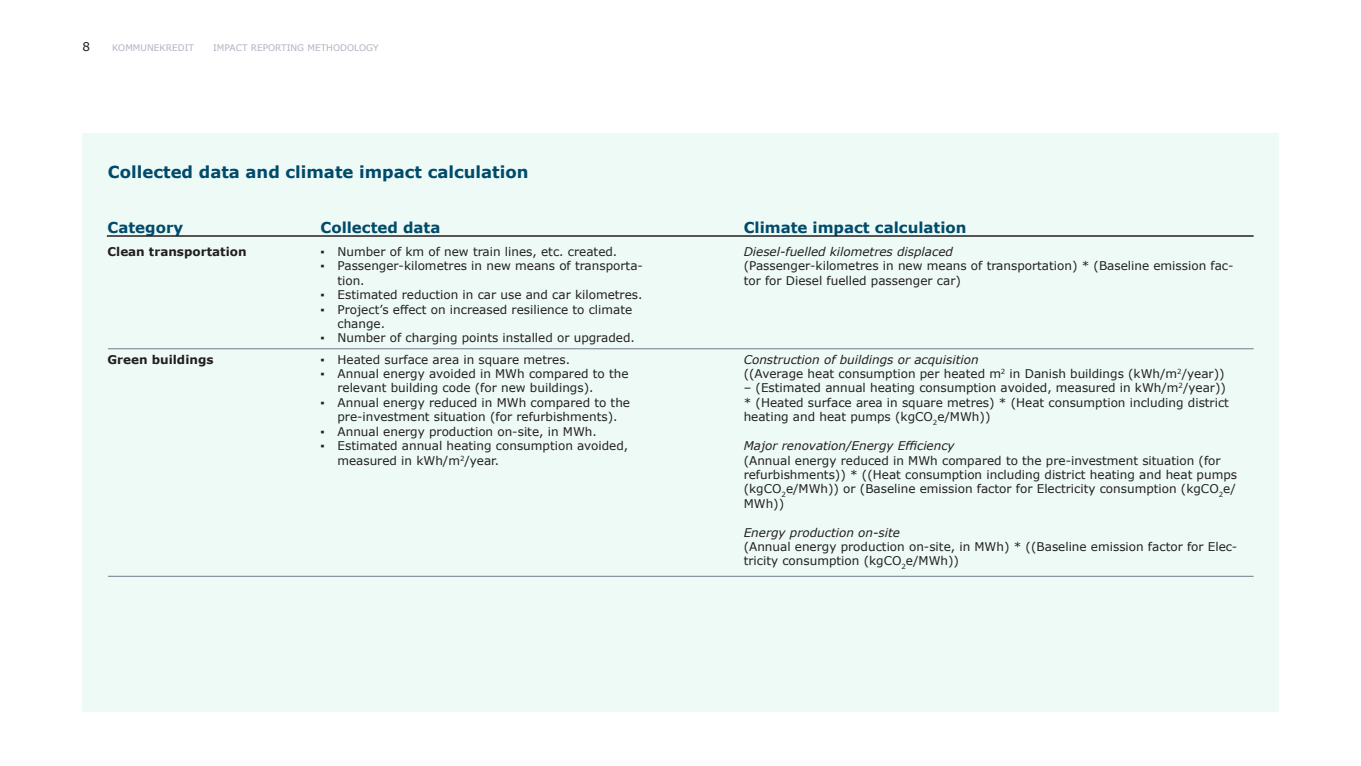
<style>
.page{position:relative;width:1361px;height:766px;background:#fff}
.page>*{position:absolute;margin:0;border:0;box-sizing:border-box;transform-origin:0 0}
.t1{font:700 16.5px "Verdana";color:#004a6c}
.t2{font:700 15px "Verdana";color:#004a6c}
.t3{font:12px/14.4px "Verdana";color:#231f20}
.t4{font:italic 12px "Verdana";color:#231f20}
.t5{font:700 12px "Verdana";color:#231f20}
.t6{font:9px "Verdana";color:#b0b3c1}
</style>
<div class="page">
<div style="left:82px;top:133px;width:1196px;height:578px;background:#edfaf5"></div>
<hr style="left:107px;top:235px;width:1146px;height:2px;background:#231f20">
<hr style="left:108px;top:348px;width:1145px;height:1px;background:#777a88">
<hr style="left:108px;top:576px;width:1145px;height:1px;background:#777a88">
<p class="t3" style="left:82px;top:39px;width:9px">8</p>
<p class="t6" style="left:112px;top:41px;width:83px">KOMMUNEKREDIT</p>
<p class="t6" style="left:213px;top:41px;width:167px">IMPACT REPORTING METHODOLOGY</p>
<p class="t1" style="left:108px;top:161px;width:422px">Collected data and climate impact calculation</p>
<p class="t2" style="left:108px;top:216px;width:77px">Category</p>
<p class="t2" style="left:320px;top:216px;width:121px">Collected data</p>
<p class="t2" style="left:743px;top:216px;width:224px">Climate impact calculation</p>
<p class="t5" style="left:108px;top:243px;width:140px">Clean transportation</p>
<p class="t3" style="left:320px;top:244px;width:298px">▪ Number of km of new train lines, etc. created.</p>
<p class="t3" style="left:337px;top:258px;width:307px;text-indent:-17px">▪ Passenger-kilometres in new means of transporta&shy;tion.</p>
<p class="t3" style="left:320px;top:287px;width:323px">▪ Estimated reduction in car use and car kilometres.</p>
<p class="t3" style="left:337px;top:302px;width:296px;text-indent:-17px">▪ Project’s effect on increased resilience to climate change.</p>
<p class="t3" style="left:320px;top:330px;width:316px">▪ Number of charging points installed or upgraded.</p>
<p class="t4" style="left:743px;top:243px;width:211px">Diesel-fuelled kilometres displaced</p>
<p class="t3" style="left:743px;top:258px;width:491px">(Passenger-kilometres in new means of transportation) * (Baseline emission fac&shy;tor for Diesel fuelled passenger car)</p>
<p class="t5" style="left:108px;top:350px;width:107px">Green buildings</p>
<p class="t3" style="left:320px;top:352px;width:251px">▪ Heated surface area in square metres.</p>
<p class="t3" style="left:337px;top:366px;width:293px;text-indent:-17px">▪ Annual energy avoided in MWh compared to the relevant building code (for new buildings).</p>
<p class="t3" style="left:320px;top:395px;width:311px;text-align:center">▪ Annual energy reduced in MWh compared to the pre-investment situation (for refurbishments).</p>
<p class="t3" style="left:320px;top:424px;width:278px">▪ Annual energy production on-site, in MWh.</p>
<p class="t3" style="left:337px;top:438px;width:292px;text-indent:-17px">▪ Estimated annual heating consumption avoided, measured in kWh/m<sup>2</sup>/year.</p>
<p class="t4" style="left:743px;top:351px;width:236px">Construction of buildings or acquisition</p>
<p class="t3" style="left:743px;top:366px;width:482px">((Average heat consumption per heated m<sup>2</sup> in Danish buildings (kWh/m<sup>2</sup>/year))</p>
<p class="t3" style="left:743px;top:380px;width:487px">– (Estimated annual heating consumption avoided, measured in kWh/m<sup>2</sup>/year)) * (Heated surface area in square metres) * (Heat consumption including district heating and heat pumps (kgCO<sub>2</sub>e/MWh))</p>
<p class="t4" style="left:743px;top:437px;width:212px">Major renovation/Energy Efficiency</p>
<p class="t3" style="left:743px;top:452px;width:495px">(Annual energy reduced in MWh compared to the pre-investment situation (for refurbishments)) * ((Heat consumption including district heating and heat pumps (kgCO<sub>2</sub>e/MWh)) or (Baseline emission factor for Electricity consumption (kgCO<sub>2</sub>e/ MWh))</p>
<p class="t4" style="left:743px;top:524px;width:158px">Energy production on-site</p>
<p class="t3" style="left:743px;top:539px;width:495px">(Annual energy production on-site, in MWh) * ((Baseline emission factor for Elec&shy;tricity consumption (kgCO<sub>2</sub>e/MWh))</p>
</div>
